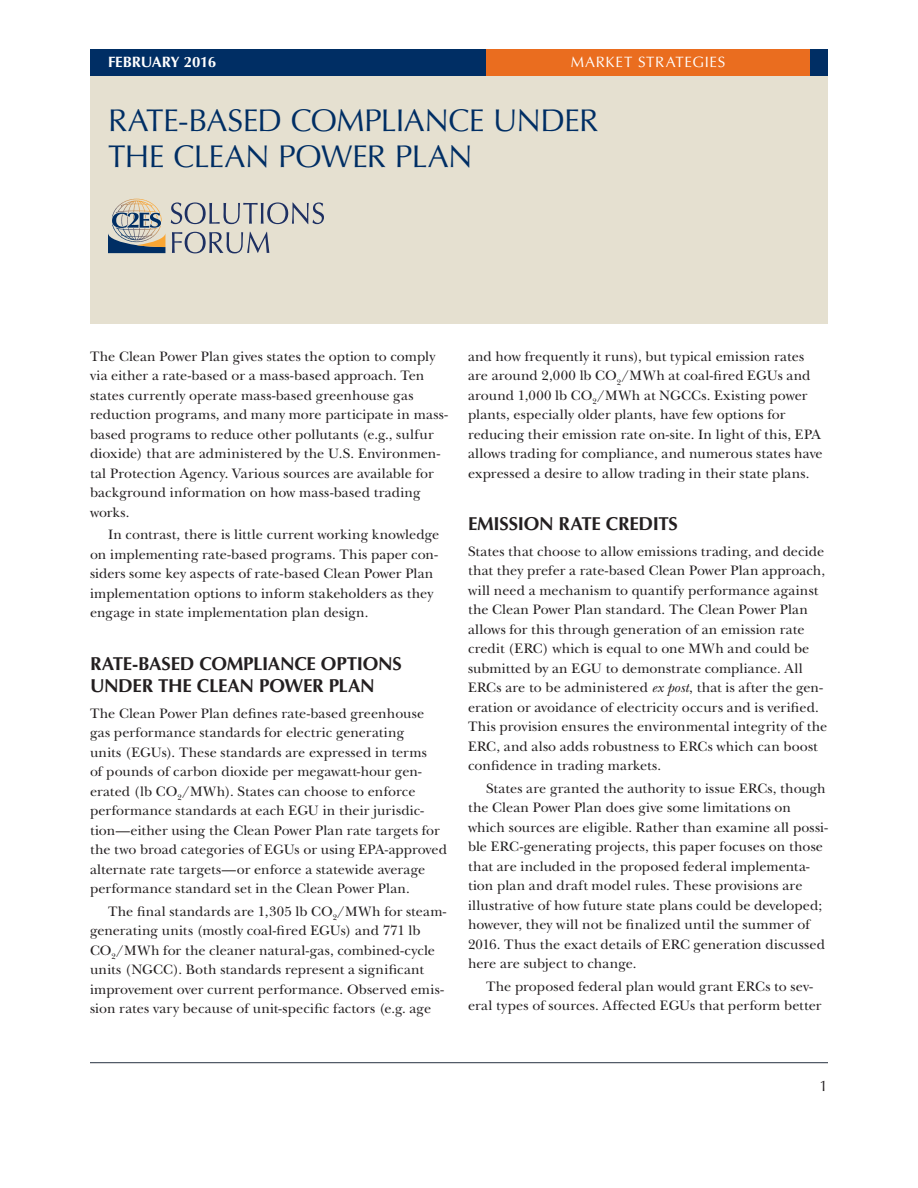
<style>
.page{position:relative;width:918px;height:1188px;background:#fff}
.page>*{position:absolute;margin:0;border:0;box-sizing:border-box;transform-origin:0 0}
.FCI_2_page_TITLE{font:31.5px "Optima LT Std";letter-spacing:-.02em;color:#002e64}
.FCI_HeaderOptima_Bol{font:700 18.75px/22.5px "Optima LT Std";letter-spacing:-.015em;color:#231f20}
.t1{font:15px "Optima LT Std";letter-spacing:.045em;color:#fff}
.t2{font:700 15px "Optima LT Std";letter-spacing:-.015em;color:#fff}
.t3{font:15px "Optima LT Std";color:#231f20}
.FCI_Body_Copy{font:14.25px/19.5px "New Baskerville Std";letter-spacing:.005em;color:#231f20}
.FCI_Body_Copy_1P{font:14.25px/19.5px "New Baskerville Std";letter-spacing:.005em;color:#231f20}
.s1{font-style:italic}
</style>
<div class="page">
<div style="left:90px;top:72px;width:738px;height:252px;background:#e5e0d0"></div>
<div style="left:90px;top:50px;width:738px;height:26px;background:#002e64"></div>
<div style="left:486px;top:50px;width:324px;height:26px;background:#ea6d1f"></div>
<hr style="left:88px;top:1060px;width:742px;height:4px;background:#231f20;opacity:.75">
<svg style="left:171px;top:202px;width:153px;height:22px"></svg>
<svg style="left:172px;top:232px;width:97px;height:21px"></svg>
<svg style="left:108px;top:199px;width:57px;height:54px"></svg>
<p class="t2" style="left:108px;top:53px;width:110px">FEBRUARY 2016</p>
<p class="t1" style="left:571px;top:53px;width:156px">MARKET STRATEGIES</p>
<p class="FCI_2_page_TITLE" style="left:108px;top:102px;width:492px">RATE-BASED COMPLIANCE UNDER</p>
<p class="FCI_2_page_TITLE" style="left:108px;top:138px;width:366px">THE CLEAN POWER PLAN</p>
<p class="FCI_Body_Copy_1P" style="left:90px;top:346px;width:360px">The Clean Power Plan gives states the option to comply via either a rate-based or a mass-based approach. Ten states currently operate mass-based greenhouse gas reduction programs, and many more participate in mass&shy;based programs to reduce other pollutants (e.g., sulfur dioxide) that are administered by the U.S. Environmen&shy;tal Protection Agency. Various sources are available for background information on how mass-based trading works.</p>
<p class="FCI_Body_Copy" style="left:90px;top:525px;width:351px;text-indent:18px">In contrast, there is little current working knowledge on implementing rate-based programs. This paper con&shy;siders some key aspects of rate-based Clean Power Plan implementation options to inform stakeholders as they engage in state implementation plan design.</p>
<p class="FCI_HeaderOptima_Bol" style="left:90px;top:652px;width:313px">RATE-BASED COMPLIANCE OPTIONS<br>UNDER THE CLEAN POWER PLAN</p>
<p class="FCI_Body_Copy_1P" style="left:90px;top:703px;width:359px">The Clean Power Plan defines rate-based greenhouse gas performance standards for electric generating<br>units (EGUs). These standards are expressed in terms<br>of pounds of carbon dioxide per megawatt-hour gen&shy;erated (lb CO<sub>2</sub>/MWh). States can choose to enforce performance standards at each EGU in their jurisdic&shy;tion—either using the Clean Power Plan rate targets for the two broad categories of EGUs or using EPA-approved alternate rate targets—or enforce a statewide average performance standard set in the Clean Power Plan.</p>
<p class="FCI_Body_Copy" style="left:90px;top:901px;width:358px;text-indent:18px">The final standards are 1,305 lb CO<sub>2</sub>/MWh for steam&shy;generating units (mostly coal-fired EGUs) and 771 lb CO<sub>2</sub>/MWh for the cleaner natural-gas, combined-cycle units (NGCC). Both standards represent a significant improvement over current performance. Observed emis&shy;sion rates vary because of unit-specific factors (e.g. age</p>
<p class="FCI_Body_Copy" style="left:468px;top:346px;width:356px">and how frequently it runs), but typical emission rates are around 2,000 lb CO<sub>2</sub>/MWh at coal-fired EGUs and around 1,000 lb CO<sub>2</sub>/MWh at NGCCs. Existing power plants, especially older plants, have few options for reducing their emission rate on-site. In light of this, EPA allows trading for compliance, and numerous states have expressed a desire to allow trading in their state plans.</p>
<p class="FCI_HeaderOptima_Bol" style="left:468px;top:513px;width:211px">EMISSION RATE CREDITS</p>
<p class="FCI_Body_Copy_1P" style="left:468px;top:541px;width:361px">States that choose to allow emissions trading, and decide that they prefer a rate-based Clean Power Plan approach, will need a mechanism to quantify performance against the Clean Power Plan standard. The Clean Power Plan allows for this through generation of an emission rate credit (ERC) which is equal to one MWh and could be submitted by an EGU to demonstrate compliance. All ERCs are to be administered <span class="s1">ex post</span>, that is after the gen&shy;eration or avoidance of electricity occurs and is verified.<br>This provision ensures the environmental integrity of the ERC, and also adds robustness to ERCs which can boost confidence in trading markets.</p>
<p class="FCI_Body_Copy" style="left:468px;top:778px;width:362px;text-indent:18px">States are granted the authority to issue ERCs, though the Clean Power Plan does give some limitations on which sources are eligible. Rather than examine all possi&shy;ble ERC-generating projects, this paper focuses on those that are included in the proposed federal implementa&shy;tion plan and draft model rules. These provisions are illustrative of how future state plans could be developed; however, they will not be finalized until the summer of 2016. Thus the exact details of ERC generation discussed here are subject to change.</p>
<p class="FCI_Body_Copy" style="left:468px;top:976px;width:355px;text-indent:18px">The proposed federal plan would grant ERCs to sev&shy;eral types of sources. Affected EGUs that perform better</p>
<p class="t3" style="left:820px;top:1077px;width:10px">1</p>
</div>
